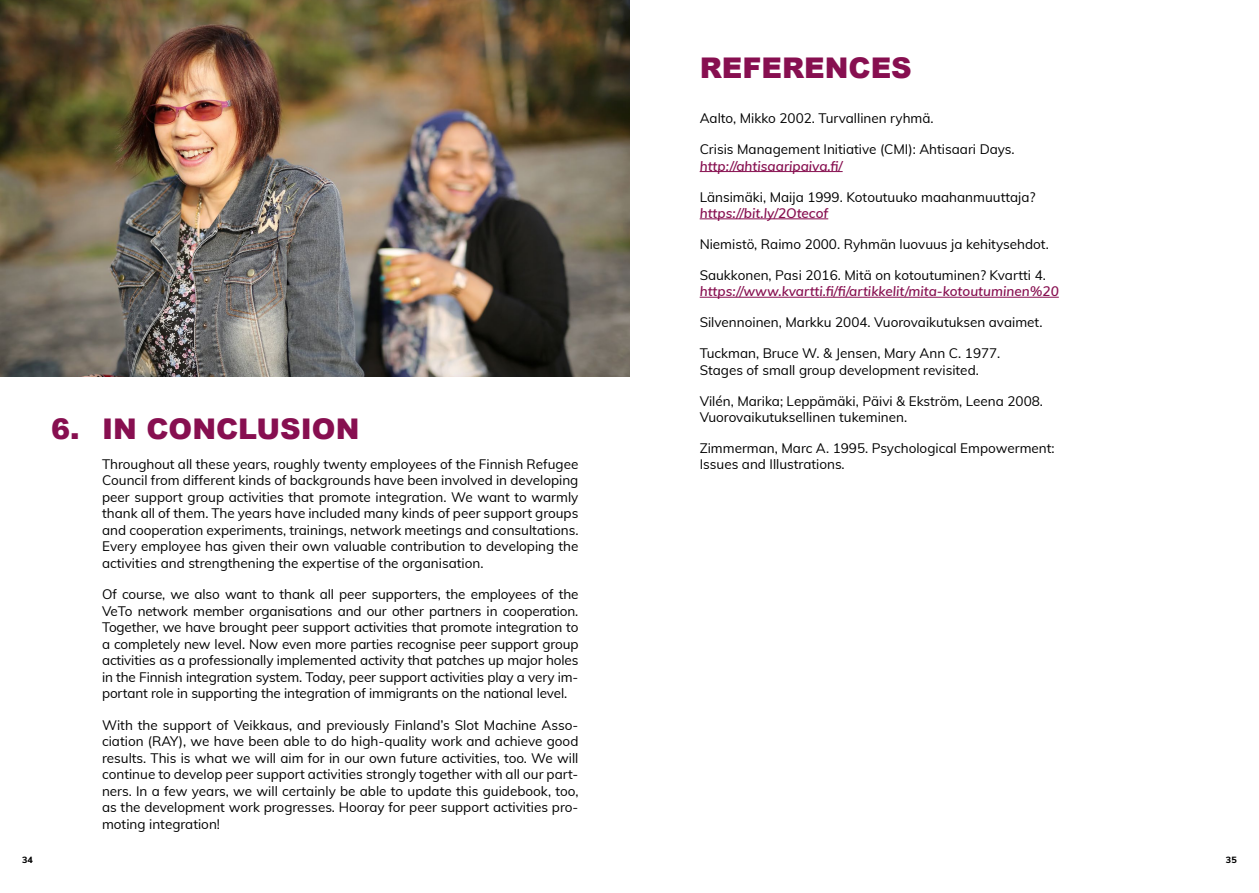
<style>
.page{position:relative;width:1259px;height:893px;background:#fff}
.page>*{position:absolute;margin:0;border:0;box-sizing:border-box;transform-origin:0 0}
.leibiksen_otsikko{font:900 28.5px "Arial";color:#870f50}
.Paragraph_Style_3{font:13.5px/16.5px "Muli";color:#000;text-align:justify}
.lähdeluettelo{font:13.5px/16.2px "Muli";color:#000}
.lähdeluettelo-2{font:italic 600 13.5px/16.2px "Muli";color:#870f50}
.t1{font:800 9px "Muli";color:#000}
.s1{font-weight:600;font-style:italic;color:#870f50}
.s2{font-weight:400;font-style:normal;color:#000}
</style>
<div class="page">
<img style="left:0;top:0;width:629px;height:376px">
<hr style="left:699px;top:171px;width:143px;height:1px;background:#870f50">
<hr style="left:699px;top:218px;width:129px;height:1px;background:#870f50">
<hr style="left:699px;top:297px;width:359px;height:1px;background:#870f50">
<p class="leibiksen_otsikko" style="left:51px;top:409px;width:30px">6.</p>
<p class="leibiksen_otsikko" style="left:102px;top:409px;width:259px">IN CONCLUSION</p>
<p class="Paragraph_Style_3" style="left:102px;top:455px;width:478px">Throughout all these years, roughly twenty employees of the Finnish Refugee Council from different kinds of backgrounds have been involved in developing peer support group activities that promote integration. We want to warmly thank all of them. The years have included many kinds of peer support groups and cooperation experiments, trainings, network meetings and consultations.<br>Every employee has given their own valuable contribution to developing the activities and strengthening the expertise of the organisation.</p>
<p class="Paragraph_Style_3" style="left:102px;top:585px;width:478px">Of course, we also want to thank all peer supporters, the employees of the VeTo network member organisations and our other partners in cooperation.<br>Together, we have brought peer support activities that promote integration to a completely new level. Now even more parties recognise peer support group activities as a professionally implemented activity that patches up major holes in the Finnish integration system. Today, peer support activities play a very im&shy;portant role in supporting the integration of immigrants on the national level.</p>
<p class="Paragraph_Style_3" style="left:102px;top:716px;width:478px">With the support of Veikkaus, and previously Finland’s Slot Machine Asso&shy;ciation (RAY), we have been able to do high-quality work and achieve good results. This is what we will aim for in our own future activities, too. We will continue to develop peer support activities strongly together with all our part&shy;ners. In a few years, we will certainly be able to update this guidebook, too, as the development work progresses. Hooray for peer support activities pro&shy;moting integration!</p>
<p class="leibiksen_otsikko" style="left:699px;top:47px;width:214px">REFERENCES</p>
<p class="lähdeluettelo" style="left:699px;top:110px;width:235px">Aalto, Mikko 2002. Turvallinen ryhmä.</p>
<p class="lähdeluettelo" style="left:699px;top:141px;width:316px">Crisis Management Initiative (CMI): Ahtisaari Days. <span class="s1">http://ahtisaaripaiva.fi/</span></p>
<p class="lähdeluettelo" style="left:699px;top:188px;width:337px">Länsimäki, Maija 1999. Kotoutuuko maahanmuuttaja? <span class="s1">https://bit.ly/2Otecof</span></p>
<p class="lähdeluettelo" style="left:699px;top:235px;width:351px">Niemistö, Raimo 2000. Ryhmän luovuus ja kehitysehdot.</p>
<p class="lähdeluettelo-2" style="left:699px;top:266px;width:361px"><span class="s2">Saukkonen, Pasi 2016. Mitä on kotoutuminen? Kvartti 4. </span>https://www.kvartti.fi/fi/artikkelit/mita-kotoutuminen%20</p>
<p class="lähdeluettelo" style="left:699px;top:314px;width:344px">Silvennoinen, Markku 2004. Vuorovaikutuksen avaimet.</p>
<p class="lähdeluettelo" style="left:699px;top:345px;width:302px">Tuckman, Bruce W. &amp; Jensen, Mary Ann C. 1977.<br>Stages of small group development revisited.</p>
<p class="lähdeluettelo" style="left:699px;top:392px;width:345px">Vilén, Marika; Leppämäki, Päivi &amp; Ekström, Leena 2008.<br>Vuorovaikutuksellinen tukeminen.</p>
<p class="lähdeluettelo" style="left:699px;top:439px;width:356px">Zimmerman, Marc A. 1995. Psychological Empowerment:<br>Issues and Illustrations.</p>
<p class="t1" style="left:22px;top:853px;width:12px">34</p>
<p class="t1" style="left:1226px;top:853px;width:12px">35</p>
</div>
